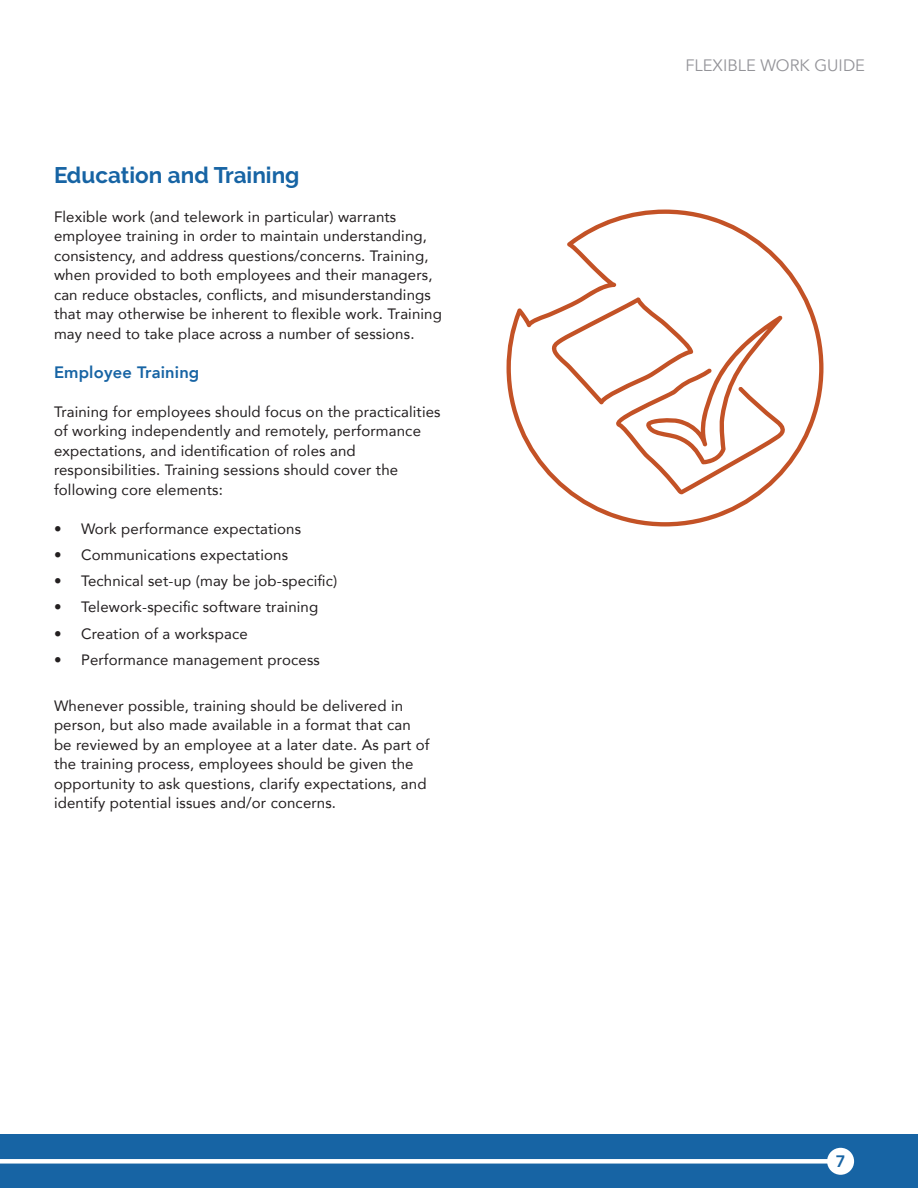
<style>
.page{position:relative;width:918px;height:1188px;background:#fff}
.page>*{position:absolute;margin:0;border:0;box-sizing:border-box;transform-origin:0 0}
.Subhead_-_Orange{font:700 22.5px "Raleway";color:#1764a4}
.t1{font:800 16.5px "Avenir";letter-spacing:.01em;color:#1764a4}
.t2{font:16.5px "Avenir";color:#949499}
.t3{font:15px/19.5px "Avenir";letter-spacing:.01em;color:#231f20}
</style>
<div class="page">
<div style="left:0;top:1134px;width:918px;height:54px;background:#1764a4"></div>
<div style="left:0;top:1159px;width:830px;height:5px;background:#fff"></div>
<div style="left:827px;top:1148px;width:27px;height:27px;background:#fff;border-radius:50%"></div>
<svg style="left:507px;top:210px;width:316px;height:316px"></svg>
<h2 class="Subhead_-_Orange" style="left:54px;top:162px;width:247px">Education and Training</h2>
<p class="t3" style="left:54px;top:206px;width:389px">Flexible work (and telework in particular) warrants employee training in order to maintain understanding, consistency, and address questions/concerns. Training, when provided to both employees and their managers, can reduce obstacles, conflicts, and misunderstandings that may otherwise be inherent to flexible work. Training may need to take place across a number of sessions.</p>
<p class="t1" style="left:54px;top:359px;width:147px">Employee Training</p>
<p class="t3" style="left:54px;top:401px;width:388px">Training for employees should focus on the practicalities of working independently and remotely, performance expectations, and identification of roles and responsibilities. Training sessions should cover the following core elements:</p>
<p class="t3" style="left:54px;top:518px;width:249px">• Work performance expectations</p>
<p class="t3" style="left:54px;top:544px;width:236px">• Communications expectations</p>
<p class="t3" style="left:54px;top:571px;width:285px">• Technical set-up (may be job-specific)</p>
<p class="t3" style="left:54px;top:597px;width:266px">• Telework-specific software training</p>
<p class="t3" style="left:54px;top:623px;width:195px">• Creation of a workspace</p>
<p class="t3" style="left:54px;top:649px;width:267px">• Performance management process</p>
<p class="t3" style="left:54px;top:695px;width:377px">Whenever possible, training should be delivered in person, but also made available in a format that can be reviewed by an employee at a later date. As part of the training process, employees should be given the opportunity to ask questions, clarify expectations, and identify potential issues and/or concerns.</p>
<p class="t2" style="left:685px;top:55px;width:181px">FLEXIBLE WORK GUIDE</p>
<p class="t1" style="left:836px;top:1149px;width:11px">7</p>
</div>
